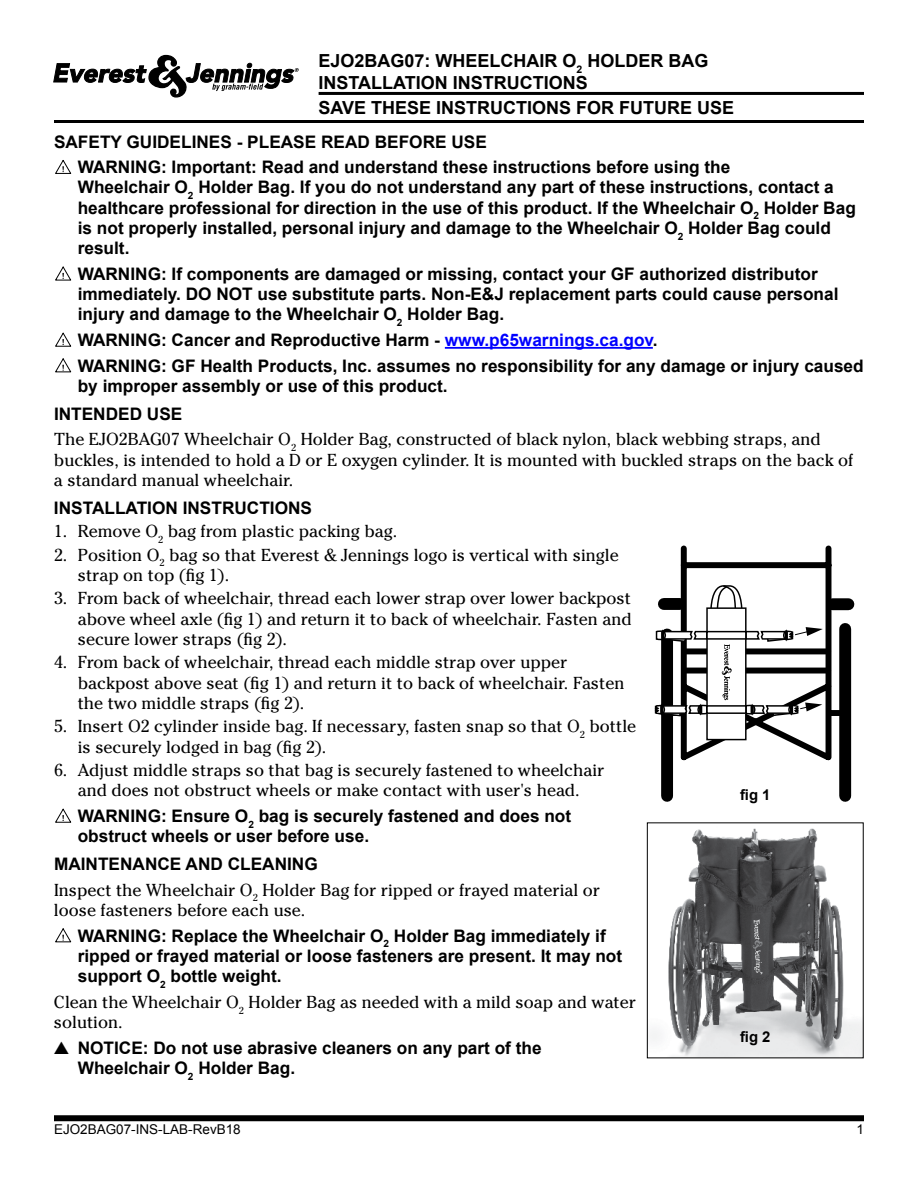
<style>
.page{position:relative;width:918px;height:1188px;background:#fff}
.page>*{position:absolute;margin:0;border:0;box-sizing:border-box;transform-origin:0 0}
.t1{font:700 18px/21.6px "Arial";color:#000}
.t2{font:700 17.25px/20.2px "Arial";color:#000}
.t3{font:17.25px/20.2px "Cheltenham Std";color:#000}
.t4{font:700 14.85px "Arial";color:#000}
.t5{font:13.5px "Arial";color:#000}
.s1{color:#00f}
.s2{font-family:"Monotype Sorts";font-weight:400}
</style>
<div class="page">
<div style="left:54px;top:1115px;width:810px;height:6px;background:#000"></div>
<svg style="left:53px;top:54px;width:246px;height:44px"></svg>
<hr style="left:319px;top:92px;width:545px;height:3px;background:#000">
<hr style="left:54px;top:120px;width:810px;height:3px;background:#000">
<hr style="left:445px;top:347px;width:208px;height:2px;background:#00f">
<svg style="left:55px;top:160px;width:17px;height:14px"></svg>
<svg style="left:55px;top:266px;width:17px;height:15px"></svg>
<svg style="left:55px;top:332px;width:17px;height:15px"></svg>
<svg style="left:55px;top:358px;width:17px;height:15px"></svg>
<svg style="left:55px;top:808px;width:17px;height:15px"></svg>
<svg style="left:55px;top:928px;width:17px;height:14px"></svg>
<div style="left:839px;top:629px;width:12px;height:167px;background:#000"></div>
<div style="left:661px;top:634px;width:12px;height:162px;background:#000"></div>
<img style="left:649px;top:828px;width:212px;height:228px">
<svg style="left:654px;top:546px;width:197px;height:219px"></svg>
<p class="t1" style="left:319px;top:50px;width:391px">EJO2BAG07: WHEELCHAIR O<sub>2</sub> HOLDER BAG<br>INSTALLATION INSTRUCTIONS</p>
<p class="t1" style="left:319px;top:97px;width:417px">SAVE THESE INSTRUCTIONS FOR FUTURE USE</p>
<p class="t2" style="left:78px;top:129px;width:654px;line-height:25.7px;text-indent:-24px">SAFETY GUIDELINES - PLEASE READ BEFORE USE<br>WARNING: Important: Read and understand these instructions before using the</p>
<p class="t2" style="left:78px;top:177px;width:780px">Wheelchair O<sub>2</sub> Holder Bag. If you do not understand any part of these instructions, contact a healthcare professional for direction in the use of this product. If the Wheelchair O<sub>2</sub> Holder Bag is not properly installed, personal injury and damage to the Wheelchair O<sub>2</sub> Holder Bag could result.</p>
<p class="t2" style="left:78px;top:264px;width:762px">WARNING: If components are damaged or missing, contact your GF authorized distributor immediately. DO NOT use substitute parts. Non-E&amp;J replacement parts could cause personal injury and damage to the Wheelchair O<sub>2</sub> Holder Bag.</p>
<p class="t2" style="left:78px;top:327px;width:787px;line-height:25.7px">WARNING: Cancer and Reproductive Harm - <span class="s1">www.p65warnings.ca.gov</span>.<br>WARNING: GF Health Products, Inc. assumes no responsibility for any damage or injury caused</p>
<p class="t2" style="left:54px;top:372px;width:395px;line-height:27.8px;text-indent:24px">by improper assembly or use of this product.<br>INTENDED USE</p>
<p class="t3" style="left:54px;top:429px;width:801px">The EJO2BAG07 Wheelchair O<sub>2</sub> Holder Bag, constructed of black nylon, black webbing straps, and buckles, is intended to hold a D or E oxygen cylinder. It is mounted with buckled straps on the back of a standard manual wheelchair.</p>
<p class="t2" style="left:54px;top:497px;width:260px">INSTALLATION INSTRUCTIONS</p>
<p class="t3" style="left:54px;top:521px;width:345px">1. Remove O<sub>2</sub> bag from plastic packing bag.</p>
<p class="t3" style="left:78px;top:545px;width:542px;text-indent:-24px">2. Position O<sub>2</sub> bag so that Everest &amp; Jennings logo is vertical with single strap on top (fig 1).</p>
<p class="t3" style="left:78px;top:588px;width:555px;text-align:justify;text-indent:-24px">3. From back of wheelchair, thread each lower strap over lower backpost above wheel axle (fig 1) and return it to back of wheelchair. Fasten and secure lower straps (fig 2).</p>
<p class="t3" style="left:78px;top:652px;width:548px;text-indent:-24px">4. From back of wheelchair, thread each middle strap over upper backpost above seat (fig 1) and return it to back of wheelchair. Fasten the two middle straps (fig 2).</p>
<p class="t3" style="left:78px;top:716px;width:560px;text-indent:-24px">5. Insert O2 cylinder inside bag. If necessary, fasten snap so that O<sub>2</sub> bottle is securely lodged in bag (fig 2).</p>
<p class="t3" style="left:54px;top:760px;width:552px;text-align:center">6. Adjust middle straps so that bag is securely fastened to wheelchair and does not obstruct wheels or make contact with user's head.</p>
<p class="t2" style="left:78px;top:806px;width:495px">WARNING: Ensure O<sub>2</sub> bag is securely fastened and does not obstruct wheels or user before use.</p>
<p class="t2" style="left:54px;top:854px;width:265px">MAINTENANCE AND CLEANING</p>
<p class="t3" style="left:54px;top:880px;width:548px">Inspect the Wheelchair O<sub>2</sub> Holder Bag for ripped or frayed material or loose fasteners before each use.</p>
<p class="t2" style="left:78px;top:925px;width:546px">WARNING: Replace the Wheelchair O<sub>2</sub> Holder Bag immediately if ripped or frayed material or loose fasteners are present. It may not support O<sub>2</sub> bottle weight.</p>
<p class="t3" style="left:54px;top:992px;width:584px">Clean the Wheelchair O<sub>2</sub> Holder Bag as needed with a mild soap and water solution.</p>
<p class="t2" style="left:78px;top:1037px;width:465px;text-indent:-24px"><span class="s2">s</span> NOTICE: Do not use abrasive cleaners on any part of the<br>Wheelchair O<sub>2</sub> Holder Bag.</p>
<p class="t4" style="left:740px;top:787px;width:32px">fig 1</p>
<p class="t4" style="left:740px;top:1028px;width:32px">fig 2</p>
<p class="t5" style="left:54px;top:1122px;width:188px">EJO2BAG07-INS-LAB-RevB18</p>
<p class="t5" style="left:856px;top:1122px;width:9px">1</p>
</div>
